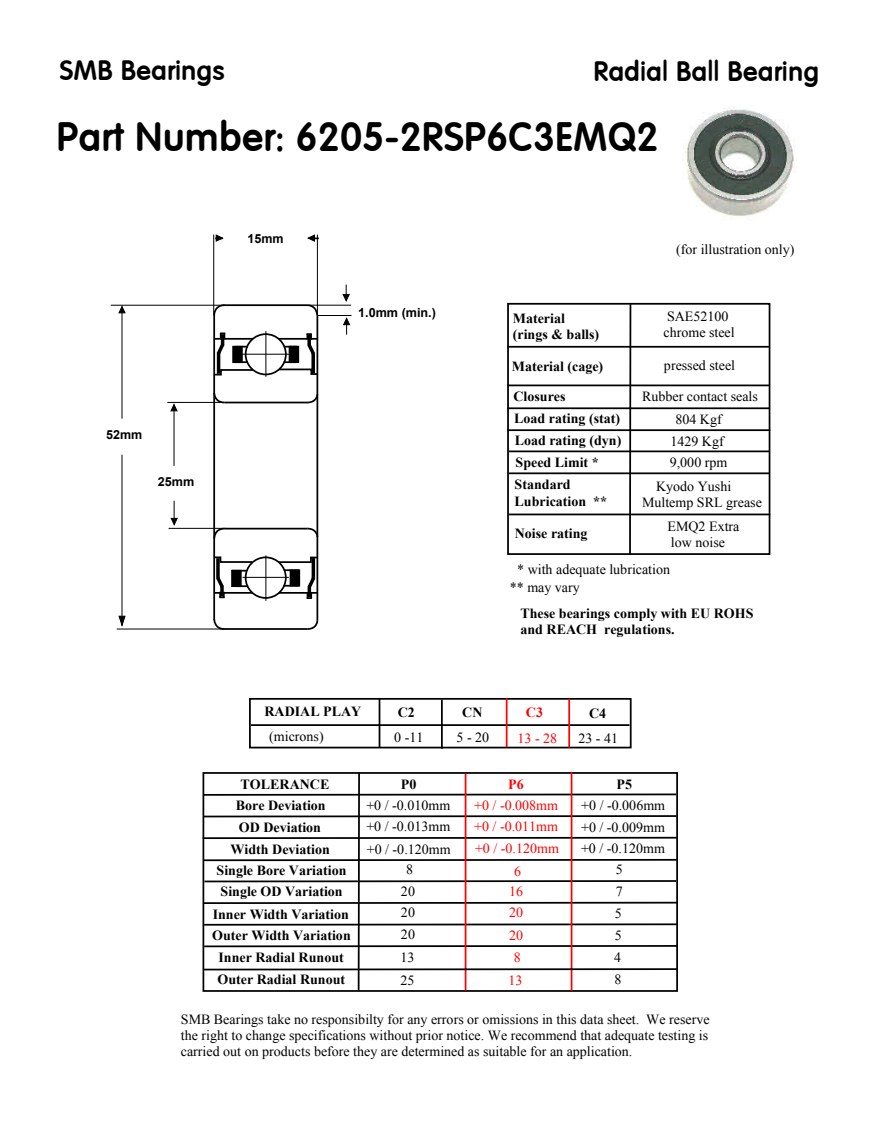
<style>
.page{position:relative;width:893px;height:1141px;background:#fff}
.page>*{position:absolute;margin:0;border:0;box-sizing:border-box;transform-origin:0 0}
.t1{font:40.25px "Elementary Heavy SF Bold";color:#000}
.t2{font:27.47px "Elementary Heavy SF Bold";color:#000}
.t3{font:14px/16.1px "Times New Roman";color:#000}
.t4{font:700 14px/21.5px "Times New Roman";color:#000}
.t5{font:14px/20.8px "Times New Roman";color:#fe0202;text-align:center}
.t6{font:700 14px "Times New Roman";color:#fe0202}
.t7{font:700 12.6px "Arial";color:#000}
.t8{font:700 12.42px "Arial";color:#000}
</style>
<div class="page">
<hr style="left:117px;top:629px;width:109px;height:1px;background:#000">
<hr style="left:122px;top:308px;width:1px;height:111px;background:#000">
<svg style="left:343px;top:317px;width:8px;height:18px"></svg>
<hr style="left:213px;top:235px;width:1px;height:81px;background:#000">
<hr style="left:169px;top:528px;width:57px;height:1px;background:#000">
<hr style="left:317px;top:235px;width:1px;height:81px;background:#000">
<hr style="left:167px;top:402px;width:58px;height:1px;background:#000">
<hr style="left:174px;top:411px;width:1px;height:55px;background:#000">
<hr style="left:111px;top:305px;width:114px;height:1px;background:#000">
<hr style="left:122px;top:455px;width:1px;height:171px;background:#000">
<hr style="left:308px;top:305px;width:43px;height:1px;background:#000">
<hr style="left:318px;top:315px;width:33px;height:1px;background:#000">
<svg style="left:307px;top:234px;width:12px;height:8px"></svg>
<svg style="left:215px;top:234px;width:9px;height:8px"></svg>
<svg style="left:118px;top:305px;width:8px;height:9px"></svg>
<svg style="left:170px;top:501px;width:8px;height:25px"></svg>
<svg style="left:170px;top:403px;width:8px;height:9px"></svg>
<svg style="left:118px;top:615px;width:8px;height:11px"></svg>
<svg style="left:342px;top:285px;width:8px;height:17px"></svg>
<div style="left:245px;top:333px;width:42px;height:42px;border:2px solid #000;border-radius:50%"></div>
<div style="left:245px;top:556px;width:42px;height:43px;border:2px solid #000;border-radius:50%"></div>
<hr style="left:265px;top:555px;width:1px;height:46px;background:#000">
<hr style="left:265px;top:331px;width:1px;height:46px;background:#000">
<hr style="left:213px;top:315px;width:2px;height:305px;background:#000">
<hr style="left:214px;top:592px;width:39px;height:2px;background:#000">
<hr style="left:316px;top:316px;width:2px;height:305px;background:#000">
<hr style="left:243px;top:354px;width:46px;height:1px;background:#000">
<hr style="left:243px;top:577px;width:46px;height:1px;background:#000">
<svg style="left:305px;top:303px;width:14px;height:14px"></svg>
<hr style="left:223px;top:304px;width:84px;height:2px;background:#000">
<svg style="left:212px;top:303px;width:14px;height:14px"></svg>
<svg style="left:305px;top:392px;width:14px;height:12px"></svg>
<hr style="left:224px;top:402px;width:83px;height:1px;background:#000">
<svg style="left:212px;top:391px;width:14px;height:13px"></svg>
<svg style="left:307px;top:619px;width:12px;height:11px"></svg>
<hr style="left:224px;top:628px;width:83px;height:2px;background:#000">
<svg style="left:212px;top:617px;width:14px;height:13px"></svg>
<svg style="left:306px;top:527px;width:13px;height:12px"></svg>
<hr style="left:224px;top:528px;width:84px;height:1px;background:#000">
<svg style="left:212px;top:527px;width:14px;height:13px"></svg>
<svg style="left:216px;top:564px;width:4px;height:6px"></svg>
<svg style="left:213px;top:570px;width:35px;height:28px"></svg>
<svg style="left:213px;top:332px;width:42px;height:44px"></svg>
<svg style="left:278px;top:333px;width:41px;height:43px"></svg>
<svg style="left:213px;top:556px;width:41px;height:8px"></svg>
<svg style="left:277px;top:556px;width:42px;height:43px"></svg>
<img style="left:682px;top:108px;width:115px;height:108px">
<div style="left:203px;top:772px;width:475px;height:220px;border:2px solid #000"></div>
<svg style="left:202px;top:793px;width:476px;height:4px"></svg>
<svg style="left:202px;top:814px;width:476px;height:4px"></svg>
<svg style="left:202px;top:836px;width:476px;height:4px"></svg>
<svg style="left:202px;top:858px;width:476px;height:4px"></svg>
<svg style="left:203px;top:879px;width:475px;height:4px"></svg>
<svg style="left:202px;top:901px;width:476px;height:4px"></svg>
<svg style="left:202px;top:922px;width:476px;height:4px"></svg>
<svg style="left:202px;top:944px;width:476px;height:4px"></svg>
<hr style="left:358px;top:773px;width:2px;height:217px;background:#000">
<hr style="left:465px;top:774px;width:1px;height:216px;background:#fe0202">
<hr style="left:571px;top:772px;width:1px;height:219px;background:#fe0202">
<svg style="left:202px;top:967px;width:476px;height:4px"></svg>
<div style="left:249px;top:698px;width:383px;height:50px;border:2px solid #000"></div>
<hr style="left:251px;top:724px;width:378px;height:2px;background:#000">
<hr style="left:379px;top:699px;width:1px;height:49px;background:#000">
<hr style="left:441px;top:700px;width:2px;height:49px;background:#000">
<hr style="left:506px;top:698px;width:2px;height:49px;background:#fe0202">
<hr style="left:568px;top:699px;width:2px;height:49px;background:#fe0202">
<div style="left:507px;top:303px;width:263px;height:252px;border:2px solid #000"></div>
<hr style="left:508px;top:346px;width:261px;height:2px;background:#000">
<hr style="left:507px;top:385px;width:263px;height:1px;background:#000">
<hr style="left:507px;top:407px;width:262px;height:2px;background:#000">
<hr style="left:509px;top:450px;width:261px;height:2px;background:#000">
<hr style="left:507px;top:429px;width:263px;height:2px;background:#000">
<hr style="left:629px;top:304px;width:2px;height:250px;background:#000">
<hr style="left:509px;top:472px;width:260px;height:2px;background:#000">
<hr style="left:509px;top:514px;width:261px;height:1px;background:#000">
<h2 class="t2" style="left:60px;top:58px;width:167px">SMB Bearings</h2>
<h2 class="t2" style="left:593px;top:59px;width:227px">Radial Ball Bearing</h2>
<h1 class="t1" style="left:57px;top:120px;width:604px">Part Number: 6205-2RSP6C3EMQ2</h1>
<p class="t7" style="left:248px;top:233px;width:38px">15mm</p>
<p class="t3" style="left:676px;top:243px;width:120px">(for illustration only)</p>
<p class="t8" style="left:106px;top:430px;width:38px">52mm</p>
<p class="t8" style="left:158px;top:477px;width:38px">25mm</p>
<p class="t7" style="left:358px;top:307px;width:79px">1.0mm (min.)</p>
<p class="t4" style="left:513px;top:311px;width:88px;line-height:16.1px">Material (rings &amp; balls)</p>
<p class="t3" style="left:663px;top:309px;width:73px">SAE52100 chrome steel</p>
<p class="t4" style="left:512px;top:357px;width:93px">Material (cage)</p>
<p class="t3" style="left:664px;top:358px;width:73px">pressed steel</p>
<p class="t4" style="left:513px;top:386px;width:110px;line-height:22.1px">Closures<br>Load rating (stat)<br>Load rating (dyn)<br>Speed Limit *</p>
<p class="t3" style="left:642px;top:387px;width:117px;line-height:21.9px;text-align:center">Rubber contact seals<br>804 Kgf<br>1429 Kgf<br>9,000 rpm</p>
<p class="t4" style="left:515px;top:478px;width:94px;line-height:16.1px">Standard<br>Lubrication **</p>
<p class="t3" style="left:642px;top:479px;width:121px;text-indent:14px">Kyodo Yushi<br>Multemp SRL grease</p>
<p class="t4" style="left:515px;top:524px;width:74px">Noise rating</p>
<p class="t3" style="left:667px;top:520px;width:73px">EMQ2 Extra low noise</p>
<p class="t3" style="left:510px;top:561px;width:162px;line-height:18px;text-indent:7px">* with adequate lubrication ** may vary</p>
<p class="t4" style="left:520px;top:607px;width:235px;line-height:16.1px">These bearings comply with EU ROHS and REACH regulations.</p>
<p class="t4" style="left:264px;top:702px;width:98px">RADIAL PLAY</p>
<p class="t3" style="left:269px;top:729px;width:56px">(microns)</p>
<p class="t4" style="left:398px;top:703px;width:19px">C2</p>
<p class="t4" style="left:462px;top:703px;width:22px">CN</p>
<p class="t6" style="left:526px;top:708px;width:19px">C3</p>
<p class="t4" style="left:589px;top:703px;width:19px">C4</p>
<p class="t3" style="left:394px;top:731px;width:31px">0 -11</p>
<p class="t3" style="left:457px;top:731px;width:34px">5 - 20</p>
<p class="t5" style="left:518px;top:729px;width:41px">13 - 28</p>
<p class="t3" style="left:578px;top:731px;width:41px">23 - 41</p>
<p class="t4" style="left:217px;top:775px;width:131px;text-align:center">TOLERANCE<br>Bore Deviation<br>OD Deviation<br>Width Deviation<br>Single Bore Variation<br>Single OD Variation</p>
<p class="t4" style="left:213px;top:905px;width:138px">Inner Width Variation</p>
<p class="t4" style="left:401px;top:775px;width:17px">P0</p>
<p class="t6" style="left:508px;top:779px;width:17px">P6</p>
<p class="t4" style="left:616px;top:775px;width:17px">P5</p>
<p class="t5" style="left:474px;top:796px;width:85px">+0 / -0.008mm</p>
<p class="t3" style="left:581px;top:799px;width:85px">+0 / -0.006mm</p>
<p class="t5" style="left:474px;top:817px;width:85px">+0 / -0.011mm</p>
<p class="t3" style="left:581px;top:821px;width:85px">+0 / -0.009mm</p>
<p class="t5" style="left:475px;top:839px;width:85px">+0 / -0.120mm</p>
<p class="t3" style="left:581px;top:842px;width:85px">+0 / -0.120mm</p>
<p class="t5" style="left:509px;top:862px;width:16px">6<br>16</p>
<p class="t3" style="left:366px;top:796px;width:85px;line-height:20.8px">+0 / -0.010mm +0 / -0.013mm</p>
<p class="t3" style="left:367px;top:840px;width:85px;line-height:20.8px;text-align:center">+0 / -0.120mm<br>8</p>
<p class="t3" style="left:401px;top:885px;width:16px">20</p>
<p class="t3" style="left:616px;top:860px;width:8px;line-height:22.1px">5<br>7</p>
<p class="t3" style="left:401px;top:906px;width:16px">20</p>
<p class="t5" style="left:509px;top:904px;width:16px">20</p>
<p class="t3" style="left:615px;top:907px;width:8px">5</p>
<p class="t4" style="left:212px;top:925px;width:140px">Outer Width Variation</p>
<p class="t3" style="left:401px;top:928px;width:16px">20</p>
<p class="t5" style="left:509px;top:926px;width:16px">20</p>
<p class="t3" style="left:615px;top:929px;width:8px">5</p>
<p class="t4" style="left:218px;top:948px;width:127px">Inner Radial Runout</p>
<p class="t3" style="left:400px;top:951px;width:16px">13</p>
<p class="t4" style="left:217px;top:970px;width:129px">Outer Radial Runout</p>
<p class="t3" style="left:400px;top:974px;width:16px">25</p>
<p class="t5" style="left:509px;top:948px;width:16px;line-height:22.1px">8<br>13</p>
<p class="t3" style="left:614px;top:951px;width:8px">4</p>
<p class="t3" style="left:614px;top:973px;width:8px">8</p>
<p class="t3" style="left:181px;top:1013px;width:530px;text-align:justify">SMB Bearings take no responsibilty for any errors or omissions in this data sheet. We reserve the right to change specifications without prior notice. We recommend that adequate testing is carried out on products before they are determined as suitable for an application.</p>
</div>
